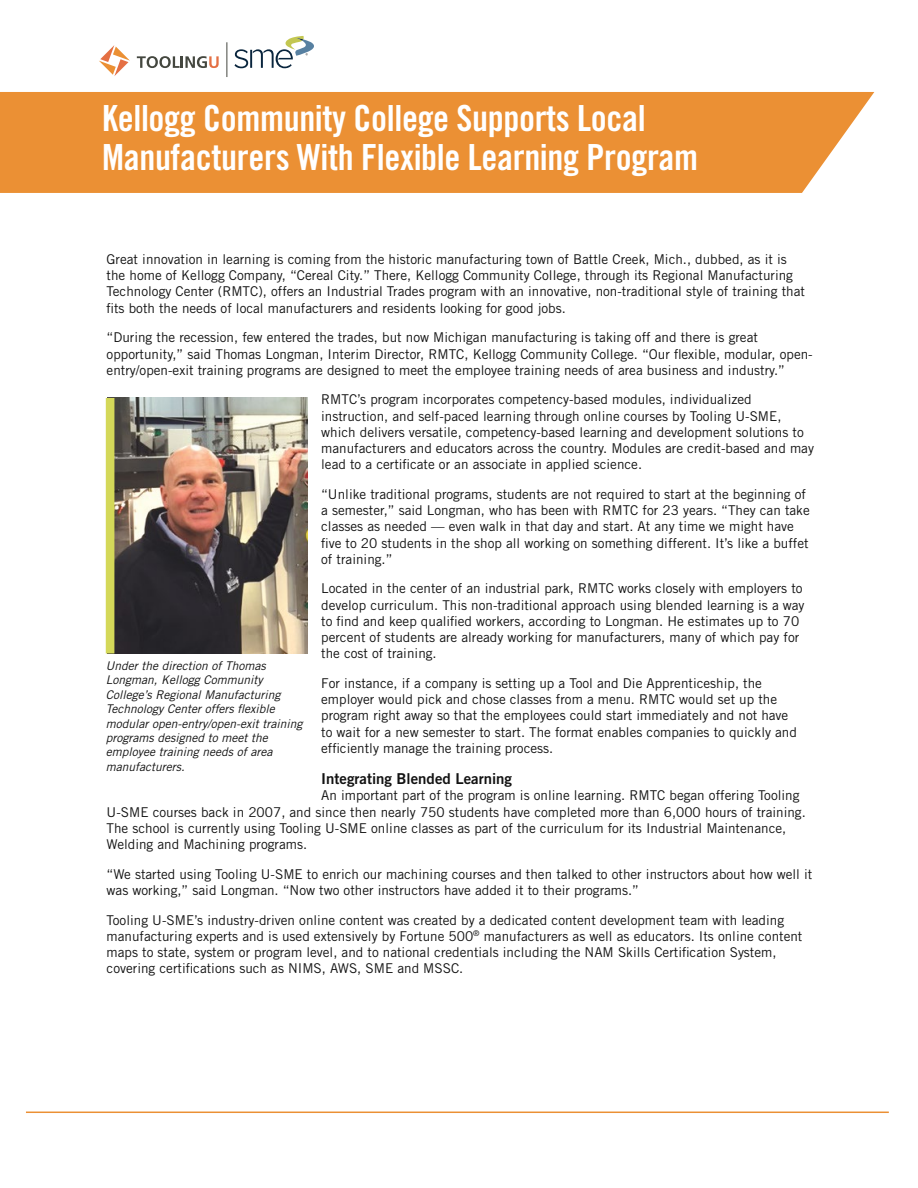
<style>
.page{position:relative;width:918px;height:1188px;background:#fff}
.page>*{position:absolute;margin:0;border:0;box-sizing:border-box;transform-origin:0 0}
.t1{font:36px/39px "Trade Gothic LT Std Bd Cn 20";letter-spacing:-.01em;color:#fff}
.t2{font:15px "Trade Gothic LT Std Bd 2";color:#121212}
.t3{font:13.5px/16.2px "Trade Gothic LT Std";color:#121212}
.t4{font:italic 12px/14.4px "Trade Gothic LT Std";color:#121212}
</style>
<div class="page">
<hr style="left:26px;top:1112px;width:863px;height:1px;background:#eb9034">
<div style="left:0;top:92px;width:874px;height:101px;background:#eb9034"></div>
<hr style="left:227px;top:42px;width:1px;height:35px;background:#44473f">
<svg style="left:99px;top:45px;width:31px;height:31px"></svg>
<svg style="left:137px;top:56px;width:82px;height:12px"></svg>
<svg style="left:234px;top:36px;width:80px;height:32px"></svg>
<img style="left:114px;top:398px;width:194px;height:255px">
<div style="left:106px;top:398px;width:8px;height:255px;background:#d4d859"></div>
<h1 class="t1" style="left:102px;top:98px;width:598px">Kellogg Community College Supports Local<br>Manufacturers With Flexible Learning Program</h1>
<p class="t3" style="left:107px;top:251px;width:700px">Great innovation in learning is coming from the historic manufacturing town of Battle Creek, Mich., dubbed, as it is the home of Kellogg Company, “Cereal City.” There, Kellogg Community College, through its Regional Manufacturing Technology Center (RMTC), offers an Industrial Trades program with an innovative, non-traditional style of training that fits both the needs of local manufacturers and residents looking for good jobs.</p>
<p class="t3" style="left:107px;top:329px;width:708px">“During the recession, few entered the trades, but now Michigan manufacturing is taking off and there is great opportunity,” said Thomas Longman, Interim Director, RMTC, Kellogg Community College. “Our flexible, modular, open&shy;entry/open-exit training programs are designed to meet the employee training needs of area business and industry.”</p>
<p class="t3" style="left:321px;top:391px;width:494px">RMTC’s program incorporates competency-based modules, individualized instruction, and self-paced learning through online courses by Tooling U-SME, which delivers versatile, competency-based learning and development solutions to manufacturers and educators across the country. Modules are credit-based and may lead to a certificate or an associate in applied science.</p>
<p class="t3" style="left:321px;top:486px;width:490px">“Unlike traditional programs, students are not required to start at the beginning of a semester,” said Longman, who has been with RMTC for 23 years. “They can take classes as needed — even walk in that day and start. At any time we might have five to 20 students in the shop all working on something different. It’s like a buffet of training.”</p>
<p class="t3" style="left:321px;top:580px;width:485px">Located in the center of an industrial park, RMTC works closely with employers to develop curriculum. This non-traditional approach using blended learning is a way to find and keep qualified workers, according to Longman. He estimates up to 70 percent of students are already working for manufacturers, many of which pay for the cost of training.</p>
<p class="t3" style="left:321px;top:675px;width:477px">For instance, if a company is setting up a Tool and Die Apprenticeship, the employer would pick and chose classes from a menu. RMTC would set up the program right away so that the employees could start immediately and not have to wait for a new semester to start. The format enables companies to quickly and efficiently manage the training process.</p>
<p class="t2" style="left:321px;top:770px;width:192px">Integrating Blended Learning</p>
<p class="t3" style="left:107px;top:787px;width:701px;text-indent:215px">An important part of the program is online learning. RMTC began offering Tooling U-SME courses back in 2007, and since then nearly 750 students have completed more than 6,000 hours of training.<br>The school is currently using Tooling U-SME online classes as part of the curriculum for its Industrial Maintenance, Welding and Machining programs.</p>
<p class="t3" style="left:107px;top:866px;width:707px">“We started using Tooling U-SME to enrich our machining courses and then talked to other instructors about how well it was working,” said Longman. “Now two other instructors have added it to their programs.”</p>
<p class="t3" style="left:107px;top:912px;width:697px">Tooling U-SME’s industry-driven online content was created by a dedicated content development team with leading manufacturing experts and is used extensively by Fortune 500<sup>®</sup> manufacturers as well as educators. Its online content maps to state, system or program level, and to national credentials including the NAM Skills Certification System, covering certifications such as NIMS, AWS, SME and MSSC.</p>
<p class="t4" style="left:106px;top:659px;width:198px">Under the direction of Thomas<br>Longman, Kellogg Community<br>College’s Regional Manufacturing<br>Technology Center offers flexible modular open-entry/open-exit training programs designed to meet the employee training needs of area manufacturers.</p>
</div>
